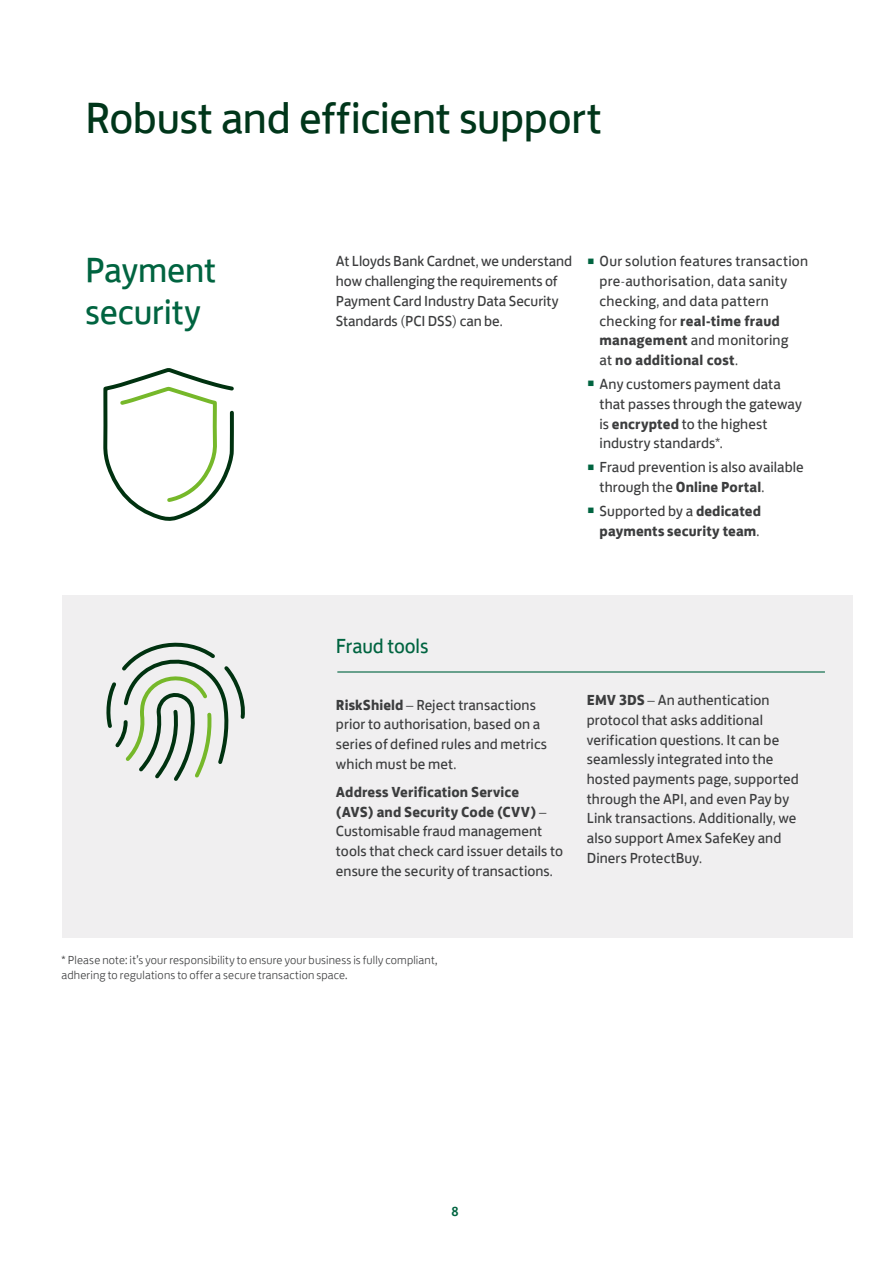
<style>
.page{position:relative;width:893px;height:1263px;background:#fff}
.page>*{position:absolute;margin:0;border:0;box-sizing:border-box;transform-origin:0 0}
.t1{font:45px "Lloyds Bank Jack";letter-spacing:-.01em;color:#00361a}
.t2{font:36px/42px "Lloyds Bank Jack";letter-spacing:-.005em;color:#006440}
.t3{font:21px "Lloyds Bank Jack";letter-spacing:-.005em;color:#006440}
.t4{font:15px/19.8px "Lloyds Bank Jack";letter-spacing:.005em;color:#3c3d3e}
.t5{font:700 15px/19.8px "Lloyds Bank Jack";letter-spacing:.01em;color:#3c3d3e;text-align:right}
.t6{font:500 13.5px "Lloyds Bank Jack";color:#006440}
.t7{font:300 12px/15.8px "Lloyds Bank Jack";letter-spacing:.015em;color:#3c3d3e}
.s1{font-weight:300}
.s2{font-size:23.1px;color:#006440}
.s3{font-weight:700}
.s4{font-weight:400;font-size:23.1px;color:#006440}
.s5{font-weight:400}
</style>
<div class="page">
<div style="left:62px;top:595px;width:791px;height:343px;background:#f0eff0"></div>
<hr style="left:337px;top:671px;width:488px;height:1px;background:#006440">
<svg style="left:107px;top:642px;width:138px;height:139px"></svg>
<svg style="left:103px;top:368px;width:131px;height:153px"></svg>
<h1 class="t1" style="left:85px;top:82px;width:518px">Robust and efficient support</h1>
<h2 class="t2" style="left:85px;top:246px;width:133px">Payment security</h2>
<p class="t4" style="left:336px;top:250px;width:238px">At Lloyds Bank Cardnet<span class="s1">,</span> we understand how challenging the requirements of Payment Card Industry Data Security Standards <span class="s1">(</span>PCI DSS<span class="s1">)</span> can be<span class="s1">.</span></p>
<p class="t4" style="left:600px;top:250px;width:210px;text-indent:-13px"><span class="s2">•</span> Our solution features transaction pre<span class="s1">-</span>authorisation<span class="s1">,</span> data sanity checking<span class="s1">,</span> and data pattern checking for <span class="s3">real-time fraud management</span> and monitoring<br>at <span class="s3">no additional cost</span><span class="s1">.</span></p>
<p class="t4" style="left:600px;top:373px;width:204px;text-indent:-13px"><span class="s2">•</span> Any customers payment data that passes through the gateway is <span class="s3">encrypted</span> to the highest industry standards<span class="s1">*.</span></p>
<p class="t4" style="left:600px;top:456px;width:206px;text-indent:-13px"><span class="s2">•</span> Fraud prevention is also available through the <span class="s3">Online Portal</span><span class="s1">.</span></p>
<p class="t5" style="left:587px;top:500px;width:176px"><span class="s4">•</span> <span class="s5">Supported by a</span> dedicated payments security team<span class="s1">.</span></p>
<h3 class="t3" style="left:336px;top:629px;width:94px">Fraud tools</h3>
<p class="t4" style="left:336px;top:693px;width:213px"><span class="s3">RiskShield</span> <span class="s1">–</span> Reject transactions prior to authorisation<span class="s1">,</span> based on a series of defined rules and metrics which must be met<span class="s1">.</span></p>
<p class="t4" style="left:336px;top:781px;width:229px"><span class="s3">Address Verification Service<br>(AVS) and Security Code (CVV)</span> <span class="s1">– </span>Customisable fraud management tools that check card issuer details to ensure the security of transactions<span class="s1">.</span></p>
<p class="t4" style="left:587px;top:689px;width:213px"><span class="s3">EMV 3DS</span> <span class="s1">–</span> An authentication protocol that asks additional verification questions<span class="s1">.</span> It can be seamlessly integrated into the hosted payments page<span class="s1">,</span> supported through the API<span class="s1">,</span> and even Pay by<br>Link transactions<span class="s1">.</span> Additionally<span class="s1">,</span> we also support Amex SafeKey and<br>Diners ProtectBuy<span class="s1">.</span></p>
<p class="t7" style="left:62px;top:950px;width:377px">* Please note: it’s your responsibility to ensure your business is fully compliant, adhering to regulations to offer a secure transaction space.</p>
<p class="t6" style="left:451px;top:1201px;width:9px">8</p>
</div>
